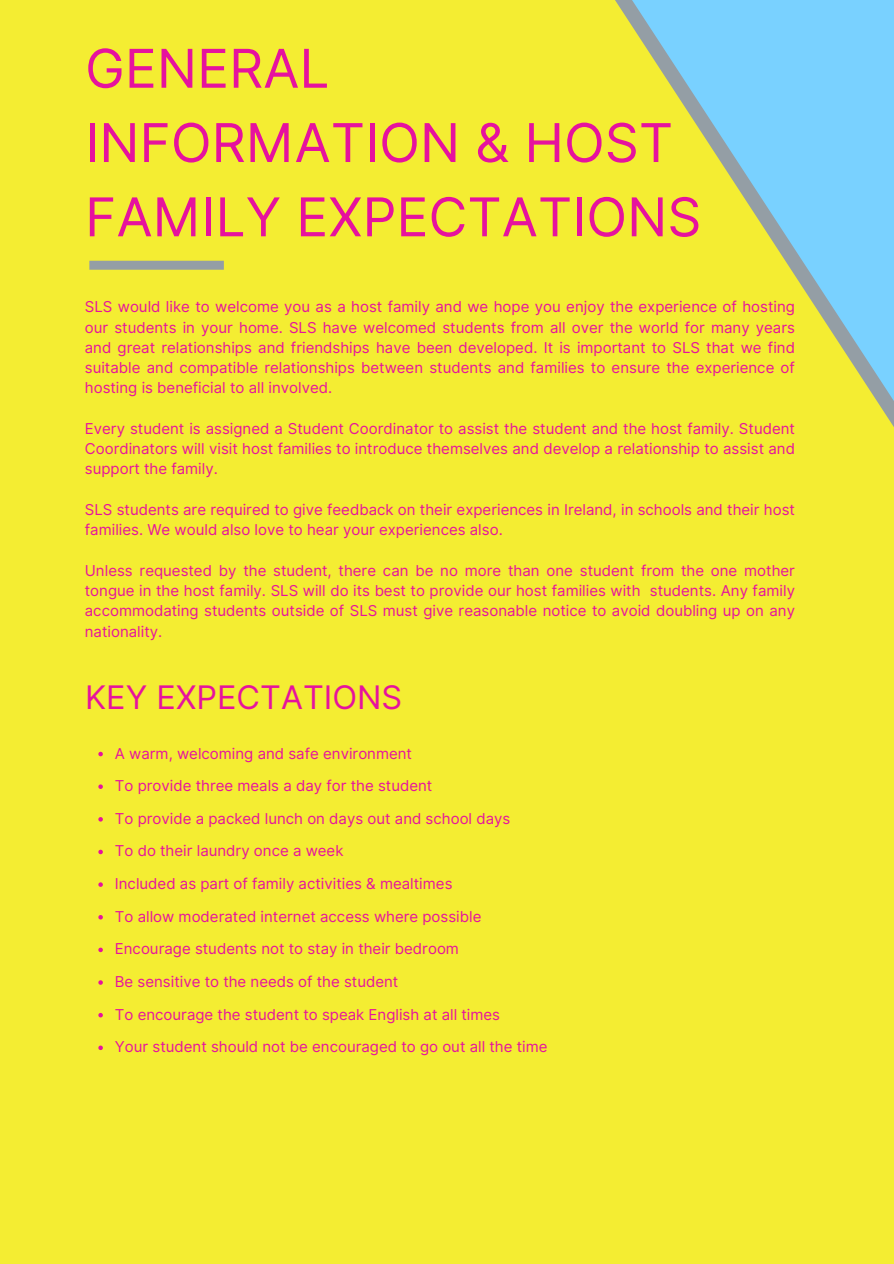
<style>
.page{position:relative;width:894px;height:1264px;background:#fff}
.page>*{position:absolute;margin:0;border:0;box-sizing:border-box;transform-origin:0 0}
.t1{font:53.4px/74.2px "Inter";color:#e6129e}
.t2{font:32.4px "Inter";color:#e6129e}
.t3{font:15px/20.2px "Inter";color:#e6129e;text-align:justify}
</style>
<div class="page">
<div style="left:0;top:0;width:893px;height:1263px;background:#f4ed32"></div>
<div style="left:89px;top:261px;width:135px;height:9px;background:#949ea5"></div>
<svg style="left:615px;top:0;width:278px;height:426px"></svg>
<svg style="left:98px;top:751px;width:5px;height:5px"></svg>
<svg style="left:98px;top:784px;width:5px;height:5px"></svg>
<svg style="left:98px;top:817px;width:5px;height:4px"></svg>
<svg style="left:98px;top:849px;width:5px;height:5px"></svg>
<svg style="left:98px;top:882px;width:5px;height:4px"></svg>
<svg style="left:98px;top:915px;width:5px;height:4px"></svg>
<svg style="left:98px;top:947px;width:5px;height:5px"></svg>
<svg style="left:98px;top:980px;width:5px;height:4px"></svg>
<svg style="left:98px;top:1012px;width:5px;height:5px"></svg>
<svg style="left:98px;top:1045px;width:5px;height:5px"></svg>
<p class="t1" style="left:85px;top:31px;width:617px">GENERAL<br>INFORMATION &amp; HOST<br>FAMILY EXPECTATIONS</p>
<p class="t3" style="left:85px;top:297px;width:711px">SLS would like to welcome you as a host family and we hope you enjoy the experience of hosting our students in your home. SLS have welcomed students from all over the world for many years and great relationships and friendships have been developed. It is important to SLS that we find suitable and compatible relationships between students and families to ensure the experience of hosting is beneficial to all involved.</p>
<p class="t3" style="left:85px;top:418px;width:711px">Every student is assigned a Student Coordinator to assist the student and the host family. Student Coordinators will visit host families to introduce themselves and develop a relationship to assist and support the family.</p>
<h1 class="t3" style="left:85px;top:499px;width:711px">SLS students are required to give feedback on their experiences in Ireland, in schools and their host families. We would also love to hear your experiences also.</h1>
<p class="t3" style="left:85px;top:560px;width:711px">Unless requested by the student, there can be no more than one student from the one mother tongue in the host family. SLS will do its best to provide our host families with students. Any family accommodating students outside of SLS must give reasonable notice to avoid doubling up on any nationality.</p>
<p class="t2" style="left:85px;top:677px;width:318px">KEY EXPECTATIONS</p>
<p class="t3" style="left:115px;top:743px;width:298px">A warm, welcoming and safe environment</p>
<h2 class="t3" style="left:115px;top:775px;width:319px">To provide three meals a day for the student</h2>
<p class="t3" style="left:115px;top:808px;width:397px">To provide a packed lunch on days out and school days</p>
<p class="t3" style="left:115px;top:840px;width:230px">To do their laundry once a week</p>
<p class="t3" style="left:115px;top:873px;width:339px">Included as part of family activities &amp; mealtimes</p>
<p class="t3" style="left:115px;top:906px;width:368px">To allow moderated internet access where possible</p>
<p class="t3" style="left:115px;top:938px;width:345px">Encourage students not to stay in their bedroom</p>
<p class="t3" style="left:115px;top:971px;width:285px">Be sensitive to the needs of the student</p>
<p class="t3" style="left:115px;top:1004px;width:386px">To encourage the student to speak English at all times</p>
<p class="t3" style="left:115px;top:1036px;width:434px">Your student should not be encouraged to go out all the time</p>
</div>
